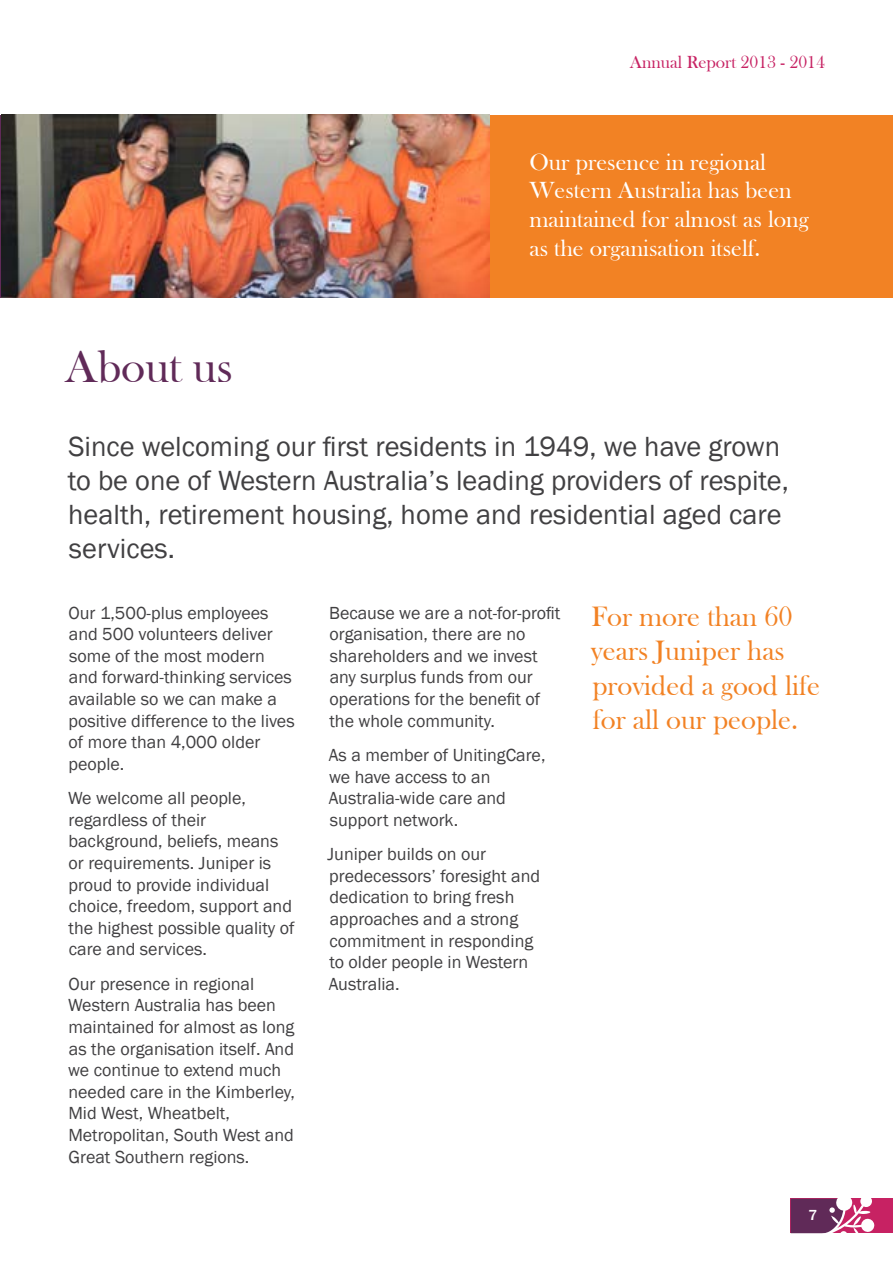
<style>
.page{position:relative;width:893px;height:1263px;background:#fff}
.page>*{position:absolute;margin:0;border:0;box-sizing:border-box;transform-origin:0 0}
.t1{font:46.5px "Bask Old Face";color:#602a58}
.t2{font:28.8px/34.5px "Bask Old Face";color:#f28224}
.t3{font:28.5px/34.2px "Franklin Gothic";color:#414042}
.t4{font:24px/28.8px "Bask Old Face";color:#fff}
.t5{font:18px/21.6px "Franklin Gothic";color:#414042}
.t6{font:18px "Bask Old Face";color:#c72263}
.t7{font:500 15px "Franklin Gothic";color:#fff}
</style>
<div class="page">
<div style="left:0;top:115px;width:68px;height:183px;background:#202020"></div>
<div style="left:489px;top:115px;width:404px;height:183px;background:#f28224"></div>
<img style="left:2px;top:115px;width:487px;height:183px">
<div style="left:791px;top:1199px;width:102px;height:34px;background:#c72263"></div>
<svg style="left:791px;top:1198px;width:84px;height:35px"></svg>
<p class="t6" style="left:630px;top:52px;width:197px">Annual Report 2013 - 2014</p>
<h1 class="t1" style="left:65px;top:341px;width:169px">About us</h1>
<h3 class="t4" style="left:529px;top:148px;width:281px">Our presence in regional<br>Western Australia has been maintained for almost as long as the organisation itself.</h3>
<h3 class="t3" style="left:68px;top:430px;width:723px">Since welcoming our first residents in 1949, we have grown to be one of Western Australia’s leading providers of respite, health, retirement housing, home and residential aged care services.</h3>
<p class="t5" style="left:68px;top:602px;width:228px">Our 1,500-plus employees and 500 volunteers deliver some of the most modern and forward-thinking services available so we can make a positive difference to the lives of more than 4,000 older people.</p>
<p class="t5" style="left:68px;top:788px;width:228px">We welcome all people, regardless of their background, beliefs, means or requirements. Juniper is proud to provide individual choice, freedom, support and the highest possible quality of care and services.</p>
<p class="t5" style="left:68px;top:973px;width:228px">Our presence in regional<br>Western Australia has been maintained for almost as long as the organisation itself. And we continue to extend much needed care in the Kimberley,<br>Mid West, Wheatbelt,<br>Metropolitan, South West and<br>Great Southern regions.</p>
<p class="t5" style="left:329px;top:602px;width:233px">Because we are a not-for-profit organisation, there are no shareholders and we invest any surplus funds from our operations for the benefit of the whole community.</p>
<p class="t5" style="left:329px;top:744px;width:218px">As a member of UnitingCare, we have access to an<br>Australia-wide care and support network.</p>
<p class="t5" style="left:327px;top:844px;width:214px">Juniper builds on our predecessors’ foresight and dedication to bring fresh approaches and a strong commitment in responding to older people in Western<br>Australia.</p>
<h2 class="t2" style="left:591px;top:600px;width:231px">For more than 60 years Juniper has provided a good life for all our people.</h2>
<p class="t7" style="left:808px;top:1206px;width:10px">7</p>
</div>
